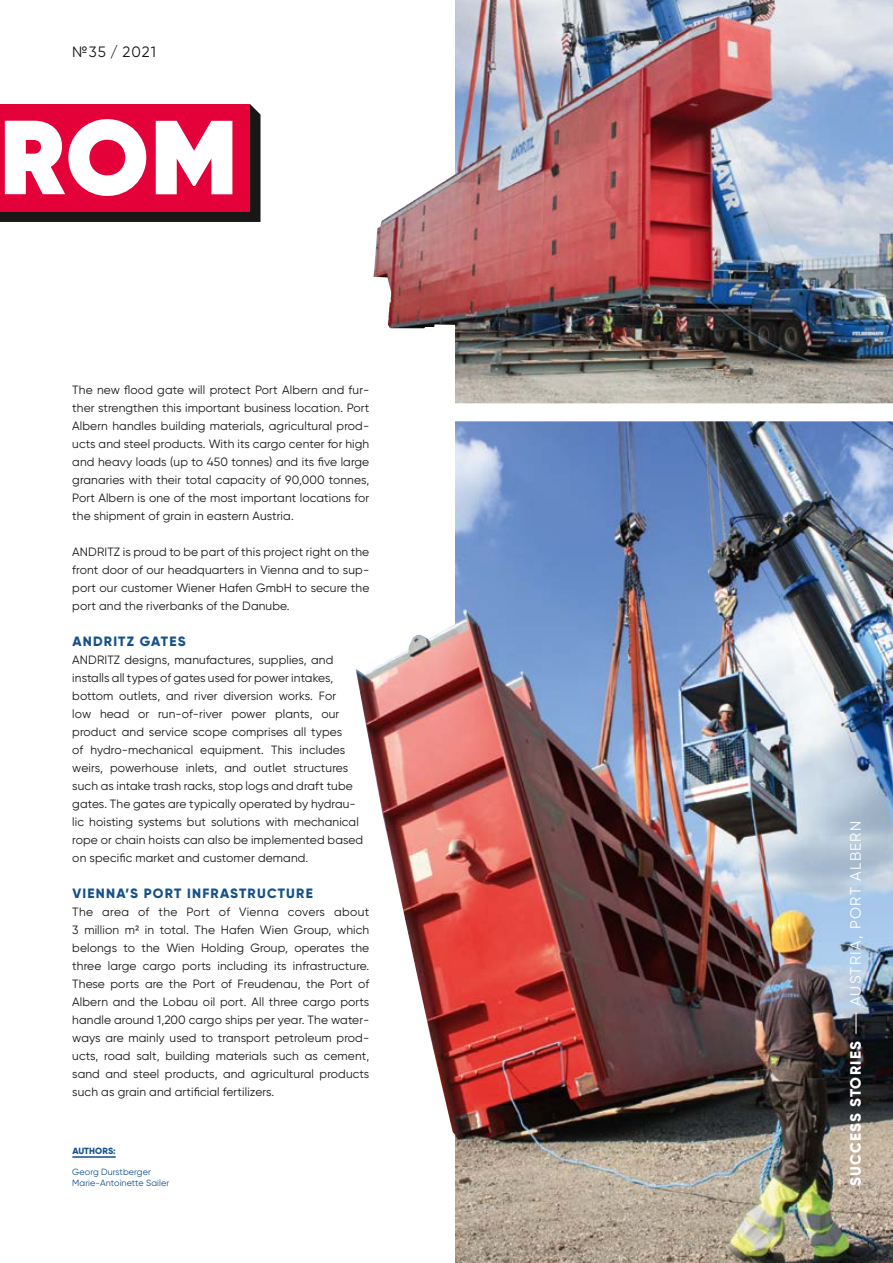
<style>
.page{position:relative;width:893px;height:1263px;background:#fff}
.page>*{position:absolute;margin:0;border:0;box-sizing:border-box;transform-origin:0 0}
.t1{font:800 105px "Gilroy";color:#fff}
.t2{font:15px "Gilroy";letter-spacing:.09em;color:#fff}
.t3{font:15px "Gilroy";letter-spacing:.075em;color:#181716}
.t4{font:800 13.5px "Gilroy";letter-spacing:.09em;color:#15518a}
.t5{font:12px/18px "Gilroy";letter-spacing:.01em;color:#181716;text-align:justify}
.t6{font:9px/11.2px "Gilroy";letter-spacing:.01em;color:#15518a}
.t7{font:800 9px "Gilroy";letter-spacing:.01em;color:#15518a}
.s1{font-weight:800}
</style>
<div class="page">
<svg style="left:0;top:104px;width:260px;height:118px;background:#28191b"></svg>
<div style="left:0;top:104px;width:250px;height:107px;background:#e40038"></div>
<hr style="left:72px;top:1156px;width:44px;height:2px;background:#15518a">
<img style="left:355px;top:421px;width:538px;height:842px">
<img style="left:374px;top:0;width:519px;height:403px">
<p class="t3" style="left:72px;top:42px;width:85px">№35 / 2021</p>
<h1 class="t1" style="left:0;top:90px;width:240px">ROM</h1>
<p class="t5" style="left:72px;top:381px;width:299px">The new flood gate will protect Port Albern and fur&shy;ther strengthen this important business location. Port Albern handles building materials, agricultural prod&shy;ucts and steel products. With its cargo center for high and heavy loads (up to 450 tonnes) and its five large granaries with their total capacity of 90,000 tonnes, Port Albern is one of the most important locations for the shipment of grain in eastern Austria.</p>
<p class="t5" style="left:72px;top:543px;width:299px">ANDRITZ is proud to be part of this project right on the front door of our headquarters in Vienna and to sup&shy;port our customer Wiener Hafen GmbH to secure the port and the riverbanks of the Danube.</p>
<p class="t4" style="left:72px;top:633px;width:115px">ANDRITZ GATES</p>
<p class="t5" style="left:72px;top:651px;width:292px;text-align:left">ANDRITZ designs, manufactures, supplies, and installs all types of gates used for power intakes, bottom outlets, and river diversion works. For<br>low head or run-of-river power plants, our product and service scope comprises all types<br>of hydro-mechanical equipment. This includes weirs, powerhouse inlets, and outlet structures such as intake trash racks, stop logs and draft tube gates. The gates are typically operated by hydrau&shy;lic hoisting systems but solutions with mechanical rope or chain hoists can also be implemented based on specific market and customer demand.</p>
<p class="t4" style="left:72px;top:885px;width:242px">VIENNA’S PORT INFRASTRUCTURE</p>
<p class="t5" style="left:72px;top:903px;width:299px">The area of the Port of Vienna covers about 3 -million m2 in total. The Hafen Wien Group, which belongs to the Wien Holding Group, operates the three large cargo ports including its infrastructure.<br>These ports are the Port of Freudenau, the Port of Albern and the Lobau oil port. All three cargo ports handle around 1,200 cargo ships per year. The water&shy;ways are mainly used to transport petroleum prod&shy;ucts, road salt, building materials such as cement, sand and steel products, and agricultural products such as grain and artificial fertilizers.</p>
<p class="t7" style="left:72px;top:1145px;width:45px">AUTHORS:</p>
<p class="t6" style="left:72px;top:1166px;width:99px">Georg Durstberger<br>Marie-Antoinette Sailer</p>
<p class="t2" style="left:846px;top:1186px;width:367px;rotate:-90deg"><span class="s1">SUCCESS STORIES</span> ––– AUSTRIA, PORT ALBERN</p>
</div>
